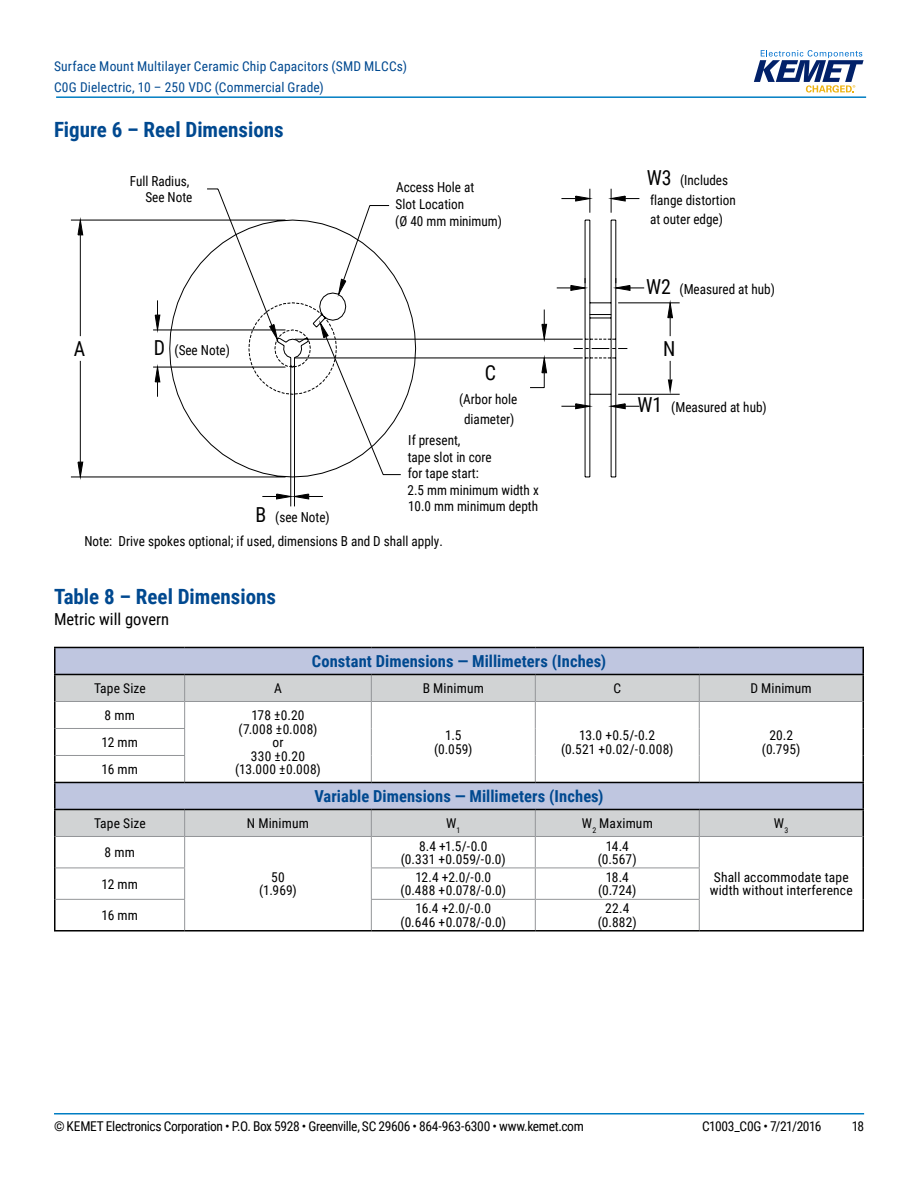
<style>
.page{position:relative;width:918px;height:1188px;background:#fff}
.page>*{position:absolute;margin:0;border:0;box-sizing:border-box;transform-origin:0 0}
.t1{font:700 21px "Roboto Condensed";color:#004990}
.t2{font:20.7px "Roboto Condensed";color:#000;scale:.96 1}
.t3{font:700 16.5px "Roboto Condensed";letter-spacing:.005em;color:#004990}
.t4{font:16.5px "Roboto Condensed";color:#000}
.t5{font:13.8px/16.5px "Roboto Condensed";color:#000;scale:.96 1}
.t6{font:13.5px/13.5px "Roboto Condensed";letter-spacing:.01em;color:#000;text-align:center}
.t7{font:13.5px "Roboto Condensed";letter-spacing:-.025em;color:#000}
.t8{font:13.5px/21px "Roboto Condensed";letter-spacing:.015em;color:#004990}
.s1{font-size:20.7px}
</style>
<div class="page">
<hr style="left:54px;top:1113px;width:810px;height:2px;background:#007dc3">
<hr style="left:56px;top:96px;width:810px;height:2px;background:#007dc3">
<svg style="left:754px;top:50px;width:110px;height:43px"></svg>
<svg style="left:77px;top:188px;width:603px;height:319px"></svg>
<svg style="left:56px;top:648px;width:806px;height:26px;fill:#bfc6e0"></svg>
<svg style="left:56px;top:675px;width:806px;height:161px"></svg>
<hr style="left:54px;top:675px;width:2px;height:26px;background:#000">
<hr style="left:862px;top:675px;width:2px;height:26px;background:#000">
<hr style="left:54px;top:701px;width:2px;height:27px;background:#000">
<hr style="left:862px;top:701px;width:2px;height:27px;background:#000">
<hr style="left:54px;top:728px;width:2px;height:27px;background:#000">
<hr style="left:862px;top:728px;width:2px;height:27px;background:#000">
<hr style="left:54px;top:755px;width:2px;height:27px;background:#000">
<hr style="left:862px;top:755px;width:2px;height:27px;background:#000">
<hr style="left:54px;top:810px;width:2px;height:26px;background:#000">
<hr style="left:862px;top:810px;width:2px;height:26px;background:#000">
<hr style="left:54px;top:836px;width:2px;height:32px;background:#000">
<hr style="left:862px;top:836px;width:2px;height:32px;background:#000">
<hr style="left:54px;top:868px;width:2px;height:31px;background:#000">
<hr style="left:862px;top:868px;width:2px;height:31px;background:#000">
<hr style="left:54px;top:899px;width:2px;height:31px;background:#000">
<hr style="left:862px;top:899px;width:2px;height:31px;background:#000">
<hr style="left:54px;top:930px;width:131px;height:2px;background:#000">
<hr style="left:185px;top:930px;width:186px;height:2px;background:#000">
<hr style="left:371px;top:930px;width:164px;height:2px;background:#000">
<hr style="left:535px;top:930px;width:164px;height:2px;background:#000">
<hr style="left:699px;top:930px;width:165px;height:2px;background:#000">
<hr style="left:56px;top:701px;width:129px;height:1px;background:#939598">
<hr style="left:185px;top:701px;width:186px;height:1px;background:#939598">
<hr style="left:371px;top:701px;width:164px;height:1px;background:#939598">
<hr style="left:535px;top:701px;width:164px;height:1px;background:#939598">
<hr style="left:699px;top:701px;width:164px;height:1px;background:#939598">
<hr style="left:56px;top:728px;width:129px;height:1px;background:#939598">
<hr style="left:56px;top:755px;width:129px;height:1px;background:#939598">
<svg style="left:184px;top:675px;width:1px;height:107px"></svg>
<svg style="left:371px;top:675px;width:1px;height:107px"></svg>
<svg style="left:535px;top:675px;width:1px;height:107px"></svg>
<svg style="left:699px;top:675px;width:1px;height:107px"></svg>
<svg style="left:184px;top:810px;width:1px;height:26px"></svg>
<svg style="left:371px;top:810px;width:1px;height:26px"></svg>
<svg style="left:535px;top:810px;width:1px;height:26px"></svg>
<svg style="left:699px;top:810px;width:1px;height:26px"></svg>
<hr style="left:56px;top:836px;width:129px;height:1px;background:#939598">
<hr style="left:185px;top:836px;width:186px;height:1px;background:#939598">
<hr style="left:184px;top:837px;width:1px;height:31px;background:#939598">
<hr style="left:371px;top:836px;width:164px;height:1px;background:#939598">
<hr style="left:371px;top:837px;width:1px;height:31px;background:#939598">
<hr style="left:535px;top:836px;width:164px;height:1px;background:#939598">
<hr style="left:535px;top:837px;width:1px;height:31px;background:#939598">
<hr style="left:699px;top:836px;width:164px;height:1px;background:#939598">
<hr style="left:699px;top:837px;width:1px;height:31px;background:#939598">
<hr style="left:56px;top:868px;width:129px;height:1px;background:#939598">
<hr style="left:184px;top:868px;width:1px;height:31px;background:#939598">
<hr style="left:371px;top:868px;width:164px;height:1px;background:#939598">
<hr style="left:371px;top:868px;width:1px;height:31px;background:#939598">
<hr style="left:535px;top:868px;width:165px;height:1px;background:#939598">
<hr style="left:535px;top:868px;width:1px;height:31px;background:#939598">
<hr style="left:699px;top:868px;width:1px;height:31px;background:#939598">
<hr style="left:56px;top:899px;width:129px;height:1px;background:#939598">
<hr style="left:184px;top:900px;width:1px;height:30px;background:#939598">
<hr style="left:371px;top:899px;width:164px;height:1px;background:#939598">
<hr style="left:371px;top:900px;width:1px;height:30px;background:#939598">
<hr style="left:535px;top:899px;width:165px;height:1px;background:#939598">
<hr style="left:535px;top:900px;width:1px;height:30px;background:#939598">
<hr style="left:699px;top:900px;width:1px;height:30px;background:#939598">
<hr style="left:54px;top:647px;width:131px;height:1px;background:#000">
<hr style="left:54px;top:648px;width:2px;height:26px;background:#000">
<hr style="left:185px;top:647px;width:186px;height:1px;background:#000">
<hr style="left:371px;top:647px;width:164px;height:1px;background:#000">
<hr style="left:535px;top:647px;width:164px;height:1px;background:#000">
<hr style="left:699px;top:647px;width:165px;height:1px;background:#000">
<hr style="left:862px;top:648px;width:2px;height:26px;background:#000">
<hr style="left:54px;top:674px;width:131px;height:1px;background:#000">
<hr style="left:185px;top:674px;width:186px;height:1px;background:#000">
<hr style="left:371px;top:674px;width:164px;height:1px;background:#000">
<hr style="left:535px;top:674px;width:164px;height:1px;background:#000">
<hr style="left:699px;top:674px;width:165px;height:1px;background:#000">
<hr style="left:54px;top:782px;width:131px;height:1px;background:#000">
<hr style="left:54px;top:783px;width:2px;height:26px;background:#000">
<hr style="left:185px;top:782px;width:186px;height:1px;background:#000">
<hr style="left:371px;top:782px;width:164px;height:1px;background:#000">
<hr style="left:535px;top:782px;width:164px;height:1px;background:#000">
<hr style="left:699px;top:782px;width:165px;height:1px;background:#000">
<hr style="left:862px;top:783px;width:2px;height:26px;background:#000">
<hr style="left:54px;top:809px;width:131px;height:1px;background:#000">
<hr style="left:185px;top:809px;width:186px;height:1px;background:#000">
<hr style="left:371px;top:809px;width:164px;height:1px;background:#000">
<hr style="left:535px;top:809px;width:164px;height:1px;background:#000">
<hr style="left:699px;top:809px;width:165px;height:1px;background:#000">
<p class="t8" style="left:54px;top:55px;width:355px">Surface Mount Multilayer Ceramic Chip Capacitors (SMD MLCCs)<br>C0G Dielectric, 10 – 250 VDC (Commercial Grade)</p>
<h1 class="t1" style="left:54px;top:115px;width:231px">Figure 6 – Reel Dimensions</h1>
<p class="t5" style="left:130px;top:172px;width:67px;text-align:right">Full Radius,<br>See Note</p>
<h2 class="t2" style="left:74px;top:334px;width:13px">A</h2>
<p class="t5" style="left:154px;top:341px;width:81px"><span class="s1">D</span> (See Note)</p>
<p class="t5" style="left:255px;top:508px;width:79px"><span class="s1">B</span> (see Note)</p>
<p class="t5" style="left:395px;top:178px;width:113px">Access Hole at<br>Slot Location<br>(Ø 40 mm minimum)</p>
<h2 class="t2" style="left:485px;top:358px;width:13px">C</h2>
<p class="t5" style="left:459px;top:389px;width:62px;line-height:20px;text-align:center">(Arbor hole diameter)</p>
<p class="t5" style="left:408px;top:431px;width:138px">If present,<br>tape slot in core<br>for tape start:<br>2.5 mm minimum width x<br>10.0 mm minimum depth</p>
<p class="t5" style="left:84px;top:533px;width:375px">Note: Drive spokes optional; if used, dimensions B and D shall apply.</p>
<h1 class="t1" style="left:54px;top:581px;width:224px">Table 8 – Reel Dimensions</h1>
<p class="t4" style="left:54px;top:607px;width:117px">Metric will govern</p>
<p class="t3" style="left:312px;top:650px;width:296px">Constant Dimensions — Millimeters (Inches)</p>
<p class="t5" style="left:647px;top:170px;width:94px;line-height:20px"><span class="s1">W3</span> (Includes flange distortion</p>
<p class="t5" style="left:650px;top:210px;width:78px">at outer edge)</p>
<p class="t5" style="left:646px;top:280px;width:136px"><span class="s1">W2</span> (Measured at hub)</p>
<h2 class="t2" style="left:663px;top:334px;width:14px">N</h2>
<p class="t5" style="left:638px;top:398px;width:136px"><span class="s1">W1</span> (Measured at hub)</p>
<p class="t6" style="left:94px;top:681px;width:53px">Tape Size</p>
<p class="t6" style="left:274px;top:681px;width:9px">A</p>
<p class="t6" style="left:423px;top:681px;width:63px">B Minimum</p>
<p class="t6" style="left:613px;top:681px;width:9px">C</p>
<p class="t6" style="left:750px;top:681px;width:63px">D Minimum</p>
<p class="t6" style="left:105px;top:708px;width:32px">8 mm</p>
<p class="t6" style="left:235px;top:708px;width:87px">178 ±0.20 (7.008 ±0.008) or<br>330 ±0.20 (13.000 ±0.008)</p>
<p class="t6" style="left:434px;top:728px;width:40px">1.5 (0.059)</p>
<p class="t6" style="left:561px;top:728px;width:114px">13.0 +0.5/-0.2 (0.521 +0.02/-0.008)</p>
<p class="t6" style="left:762px;top:728px;width:40px">20.2 (0.795)</p>
<p class="t6" style="left:101px;top:728px;width:38px;line-height:27px;text-align:left">12 mm<br>16 mm</p>
<p class="t3" style="left:314px;top:785px;width:291px">Variable Dimensions — Millimeters (Inches)</p>
<p class="t6" style="left:94px;top:816px;width:53px">Tape Size</p>
<p class="t6" style="left:247px;top:816px;width:64px">N Minimum</p>
<p class="t6" style="left:446px;top:816px;width:16px">W<sub>1</sub></p>
<p class="t6" style="left:582px;top:816px;width:73px">W<sub>2</sub> Maximum</p>
<p class="t6" style="left:774px;top:816px;width:16px">W<sub>3</sub></p>
<p class="t6" style="left:105px;top:845px;width:32px">8 mm</p>
<p class="t6" style="left:259px;top:870px;width:39px">50 (1.969)</p>
<p class="t6" style="left:401px;top:838px;width:106px">8.4 +1.5/-0.0 (0.331 +0.059/-0.0)</p>
<p class="t6" style="left:598px;top:838px;width:40px">14.4 (0.567)</p>
<p class="t6" style="left:710px;top:870px;width:145px">Shall accommodate tape width without interference</p>
<p class="t6" style="left:101px;top:877px;width:38px">12 mm</p>
<p class="t6" style="left:401px;top:870px;width:107px">12.4 +2.0/-0.0 (0.488 +0.078/-0.0)</p>
<p class="t6" style="left:598px;top:870px;width:40px">18.4 (0.724)</p>
<p class="t6" style="left:101px;top:908px;width:38px">16 mm</p>
<p class="t6" style="left:401px;top:901px;width:107px">16.4 +2.0/-0.0 (0.646 +0.078/-0.0)</p>
<p class="t6" style="left:598px;top:901px;width:41px">22.4 (0.882)</p>
<p class="t7" style="left:54px;top:1116px;width:531px">© KEMET Electronics Corporation • P.O. Box 5928 • Greenville, SC 29606 • 864-963-6300 • www.kemet.com</p>
<p class="t7" style="left:702px;top:1116px;width:121px">C1003_C0G • 7/21/2016</p>
<p class="t6" style="left:852px;top:1119px;width:14px">18</p>
</div>
